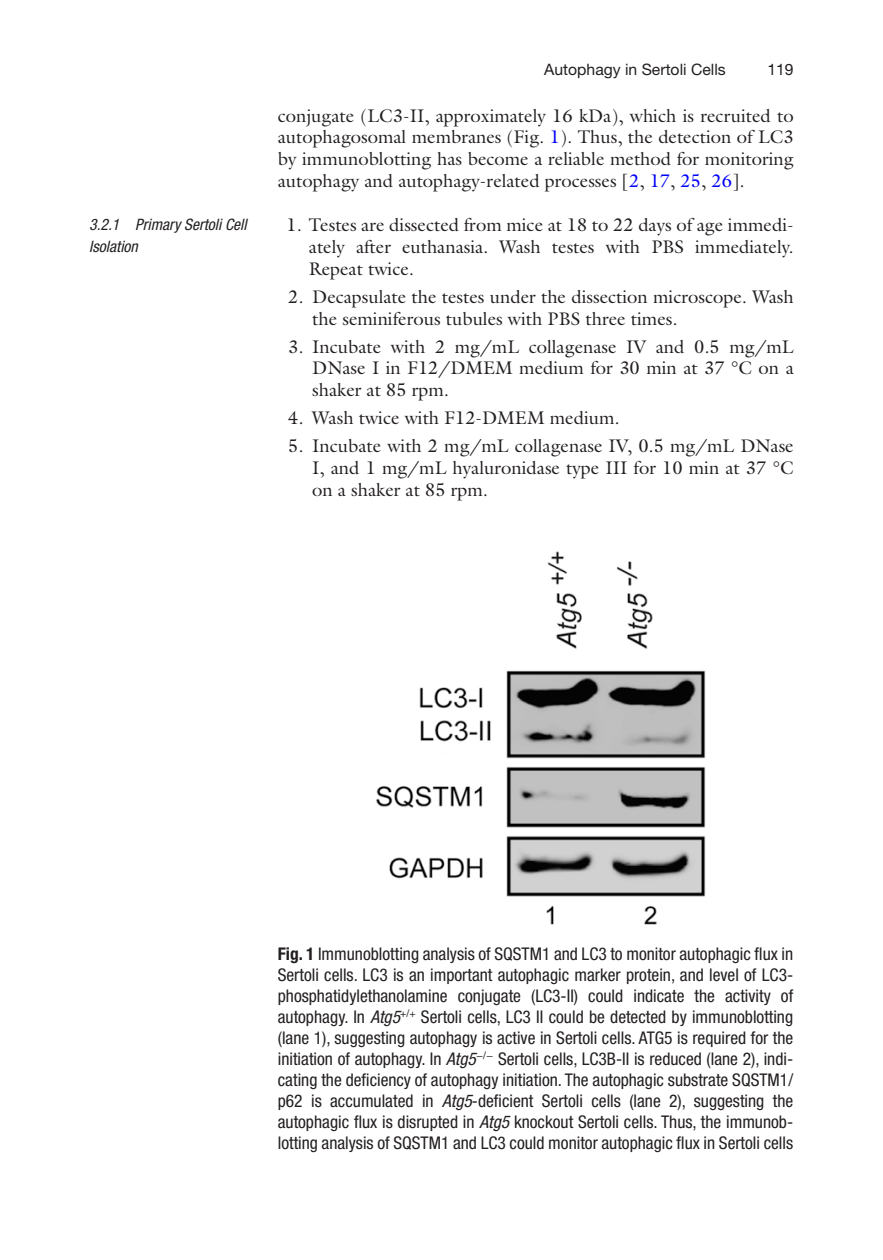
<style>
.page{position:relative;width:883px;height:1260px;background:#fff}
.page>*{position:absolute;margin:0;border:0;box-sizing:border-box;transform-origin:0 0}
.t1{font:18.38px/21.9px "Mhysfk Ynmrvf Galliard";color:#231f20;text-align:justify}
.t2{font:condensed 17.5px/21px "Psylqh Jrlbxf Helvetica Neue";color:#231f20;text-align:justify}
.t3{font:italic condensed 15.75px/21.9px "Ddfxyr Stkjkq Helvetica Neue";color:#231f20}
.t4{font:15.75px "Mbgfbr Hsmktc Helvetica Neue";color:#231f20}
.t5{font:15.75px "Hqhwfg Rrqxrr Helvetica Neue";color:#231f20}
.s1{color:#0000fa}
.s2{font-family:"Gmyjpl Twsvpb Helvetica Neue";font-weight:700}
.s3{font-family:"Ddfxyr Stkjkq Helvetica Neue";font-style:italic}
</style>
<div class="page">
<img style="left:376px;top:551px;width:330px;height:374px">
<p class="t3" style="left:89px;top:213px;width:159px">3.2.1 Primary Sertoli Cell<br>Isolation</p>
<p class="t4" style="left:544px;top:60px;width:183px">Autophagy in Sertoli Cells</p>
<p class="t5" style="left:767px;top:60px;width:28px">119</p>
<p class="t1" style="left:278px;top:104px;width:517px">conjugate (LC3-II, approximately 16 kDa), which is recruited to autophagosomal membranes (Fig. <span class="s1">1</span>). Thus, the detection of LC3 by immunoblotting has become a reliable method for monitoring autophagy and autophagy-related processes [<span class="s1">2</span>, <span class="s1">17</span>, <span class="s1">25</span>, <span class="s1">26</span>].</p>
<p class="t1" style="left:309px;top:213px;width:486px;text-indent:-22px">1. Testes are dissected from mice at 18 to 22 days of age immedi&shy;ately after euthanasia. Wash testes with PBS immediately.<br>Repeat twice.</p>
<p class="t1" style="left:312px;top:285px;width:483px;text-indent:-24px">2. Decapsulate the testes under the dissection microscope. Wash the seminiferous tubules with PBS three times.</p>
<p class="t1" style="left:312px;top:335px;width:483px;text-indent:-24px">3. Incubate with 2 mg/mL collagenase IV and 0.5 mg/mL DNase I in F12/DMEM medium for 30 min at 37 °C on a shaker at 85 rpm.</p>
<p class="t1" style="left:288px;top:407px;width:333px">4. Wash twice with F12-DMEM medium.</p>
<p class="t1" style="left:312px;top:435px;width:483px;text-indent:-24px">5. Incubate with 2 mg/mL collagenase IV, 0.5 mg/mL DNase I, and 1 mg/mL hyaluronidase type III for 10 min at 37 °C on a shaker at 85 rpm.</p>
<p class="t2" style="left:278px;top:943px;width:517px"><span class="s2">Fig. 1</span> Immunoblotting analysis of SQSTM1 and LC3 to monitor autophagic flux in Sertoli cells. LC3 is an important autophagic marker protein, and level of LC3- phosphatidylethanolamine conjugate (LC3-II) could indicate the activity of autophagy. In <span class="s3">Atg5</span><sup>+/+</sup> Sertoli cells, LC3 II could be detected by immunoblotting (lane 1), suggesting autophagy is active in Sertoli cells. ATG5 is required for the initiation of autophagy. In <span class="s3">Atg5</span><sup>−</sup><sup>/</sup><sup>−</sup> Sertoli cells, LC3B-II is reduced (lane 2), indi&shy;cating the deficiency of autophagy initiation. The autophagic substrate SQSTM1/ p62 is accumulated in <span class="s3">Atg5</span>-deficient Sertoli cells (lane 2), suggesting the autophagic flux is disrupted in <span class="s3">Atg5</span> knockout Sertoli cells. Thus, the immunob&shy;lotting analysis of SQSTM1 and LC3 could monitor autophagic flux in Sertoli cells</p>
</div>
